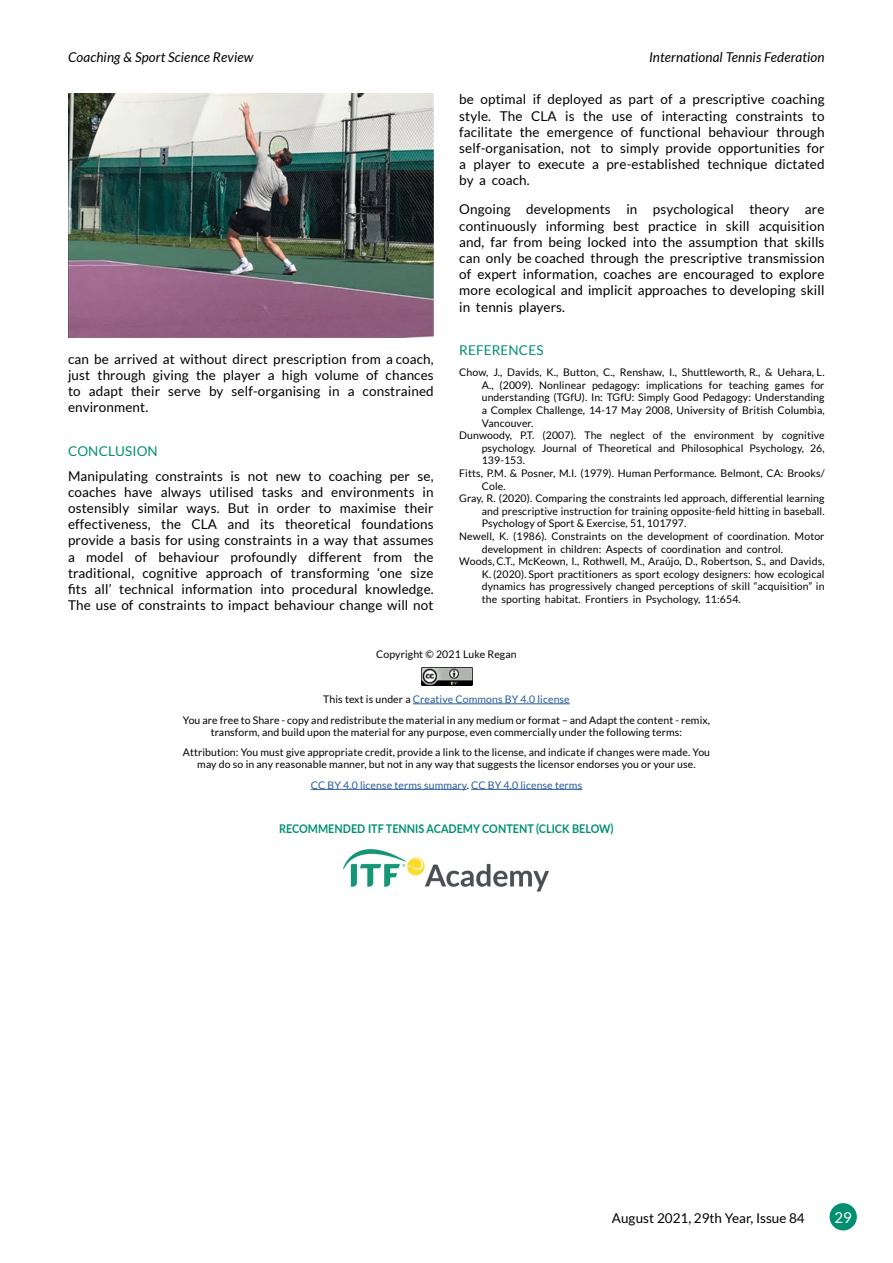
<style>
.page{position:relative;width:893px;height:1263px;background:#fff}
.page>*{position:absolute;margin:0;border:0;box-sizing:border-box;transform-origin:0 0}
.t1{font:15px "Lato";color:#fff}
.t2{font:13.5px/16.2px "Lato";letter-spacing:.01em;color:#000;text-align:justify}
.t3{font:italic 13.5px "Lato";letter-spacing:.01em;color:#000}
.t4{font:13.5px "Lato";letter-spacing:.01em;color:#008f70}
.t5{font:700 12px "Lato";color:#008f70;scale:.9 1}
.t6{font:10.5px/20.5px "Lato";letter-spacing:.01em;color:#000;text-align:center}
.s1{color:#275b9b}
</style>
<div class="page">
<div style="left:829px;top:1203px;width:28px;height:27px;background:#008f70;border-radius:50%"></div>
<img style="left:343px;top:849px;width:206px;height:43px">
<hr style="left:413px;top:703px;width:157px;height:1px;background:#275b9b">
<hr style="left:311px;top:789px;width:156px;height:1px;background:#275b9b">
<hr style="left:471px;top:789px;width:111px;height:1px;background:#275b9b">
<img style="left:422px;top:667px;width:50px;height:18px">
<img style="left:68px;top:94px;width:366px;height:244px">
<p class="t3" style="left:68px;top:50px;width:187px">Coaching &amp; Sport Science Review</p>
<p class="t3" style="left:649px;top:50px;width:177px">International Tennis Federation</p>
<p class="t2" style="left:68px;top:351px;width:367px">can be arrived at without direct prescription from a coach, just through giving the player a high volume of chances to adapt their serve by self-organising in a constrained environment.</p>
<p class="t4" style="left:68px;top:443px;width:91px">CONCLUSION</p>
<p class="t2" style="left:68px;top:468px;width:367px">Manipulating constraints is not new to coaching per se, coaches have always utilised tasks and environments in ostensibly similar ways. But in order to maximise their effectiveness, the CLA and its theoretical foundations provide a basis for using constraints in a way that assumes a model of behaviour profoundly different from the traditional, cognitive approach of transforming ‘one size fits all’ technical information into procedural knowledge.<br>The use of constraints to impact behaviour change will not</p>
<p class="t2" style="left:459px;top:91px;width:367px">be optimal if deployed as part of a prescriptive coaching style. The CLA is the use of interacting constraints to facilitate the emergence of functional behaviour through self-organisation, not to simply provide opportunities for a player to execute a pre-established technique dictated by a coach.</p>
<p class="t2" style="left:459px;top:201px;width:367px">Ongoing developments in psychological theory are continuously informing best practice in skill acquisition and, far from being locked into the assumption that skills can only be coached through the prescriptive transmission of expert information, coaches are encouraged to explore more ecological and implicit approaches to developing skill in tennis players.</p>
<p class="t4" style="left:459px;top:343px;width:86px">REFERENCES</p>
<p class="t6" style="left:459px;top:362px;width:367px">Chow, J., Davids, K., Button, C., Renshaw, I., Shuttleworth, R., &amp; Uehara, L.</p>
<p class="t6" style="left:482px;top:375px;width:344px">A., (2009). Nonlinear pedagogy: implications for teaching games for</p>
<p class="t6" style="left:482px;top:387px;width:344px">understanding (TGfU). In: TGfU: Simply Good Pedagogy: Understanding</p>
<p class="t6" style="left:482px;top:400px;width:344px">a Complex Challenge, 14-17 May 2008, University of British Columbia,</p>
<p class="t6" style="left:482px;top:412px;width:53px">Vancouver.</p>
<p class="t6" style="left:459px;top:425px;width:367px">Dunwoody, P.T. (2007). The neglect of the environment by cognitive</p>
<p class="t6" style="left:482px;top:438px;width:344px">psychology. Journal of Theoretical and Philosophical Psychology, 26,</p>
<p class="t6" style="left:482px;top:450px;width:45px">139-153.</p>
<p class="t6" style="left:459px;top:463px;width:367px">Fitts, P.M. &amp; Posner, M.I. (1979). Human Performance. Belmont, CA: Brooks/</p>
<p class="t6" style="left:482px;top:475px;width:25px">Cole.</p>
<p class="t6" style="left:459px;top:488px;width:367px">Gray, R. (2020). Comparing the constraints led approach, differential learning</p>
<p class="t6" style="left:482px;top:501px;width:344px">and prescriptive instruction for training opposite-field hitting in baseball.</p>
<p class="t6" style="left:482px;top:513px;width:206px">Psychology of Sport &amp; Exercise, 51, 101797.</p>
<p class="t6" style="left:459px;top:526px;width:367px">Newell, K. (1986). Constraints on the development of coordination. Motor</p>
<p class="t6" style="left:482px;top:538px;width:303px">development in children: Aspects of coordination and control.</p>
<p class="t6" style="left:459px;top:551px;width:367px">Woods, C.T., McKeown, I., Rothwell, M., Araújo, D., Robertson, S., and Davids,</p>
<p class="t6" style="left:482px;top:564px;width:344px">K. (2020). Sport practitioners as sport ecology designers: how ecological</p>
<p class="t6" style="left:482px;top:576px;width:344px">dynamics has progressively changed perceptions of skill “acquisition” in</p>
<p class="t6" style="left:482px;top:589px;width:260px">the sporting habitat. Frontiers in Psychology, 11:654.</p>
<p class="t6" style="left:376px;top:644px;width:142px">Copyright © 2021 Luke Regan</p>
<p class="t6" style="left:183px;top:689px;width:529px">This text is under a <span class="s1">Creative Commons BY 4.0 license<br></span>You are free to Share - copy and redistribute the material in any medium or format – and Adapt the content - remix,</p>
<p class="t6" style="left:183px;top:721px;width:529px">transform, and build upon the material for any purpose, even commercially under the following terms:<br>Attribution: You must give appropriate credit, provide a link to the license, and indicate if changes were made. You</p>
<p class="t6" style="left:197px;top:754px;width:500px">may do so in any reasonable manner, but not in any way that suggests the licensor endorses you or your use.<br><span class="s1">CC BY 4.0 license terms summary</span>. <span class="s1">CC BY 4.0 license terms</span></p>
<p class="t5" style="left:279px;top:820px;width:373px">RECOMMENDED ITF TENNIS ACADEMY CONTENT (CLICK BELOW)</p>
<p class="t2" style="left:612px;top:1209px;width:195px">August 2021, 29th Year, Issue 84</p>
<h1 class="t1" style="left:834px;top:1209px;width:19px">29</h1>
</div>
